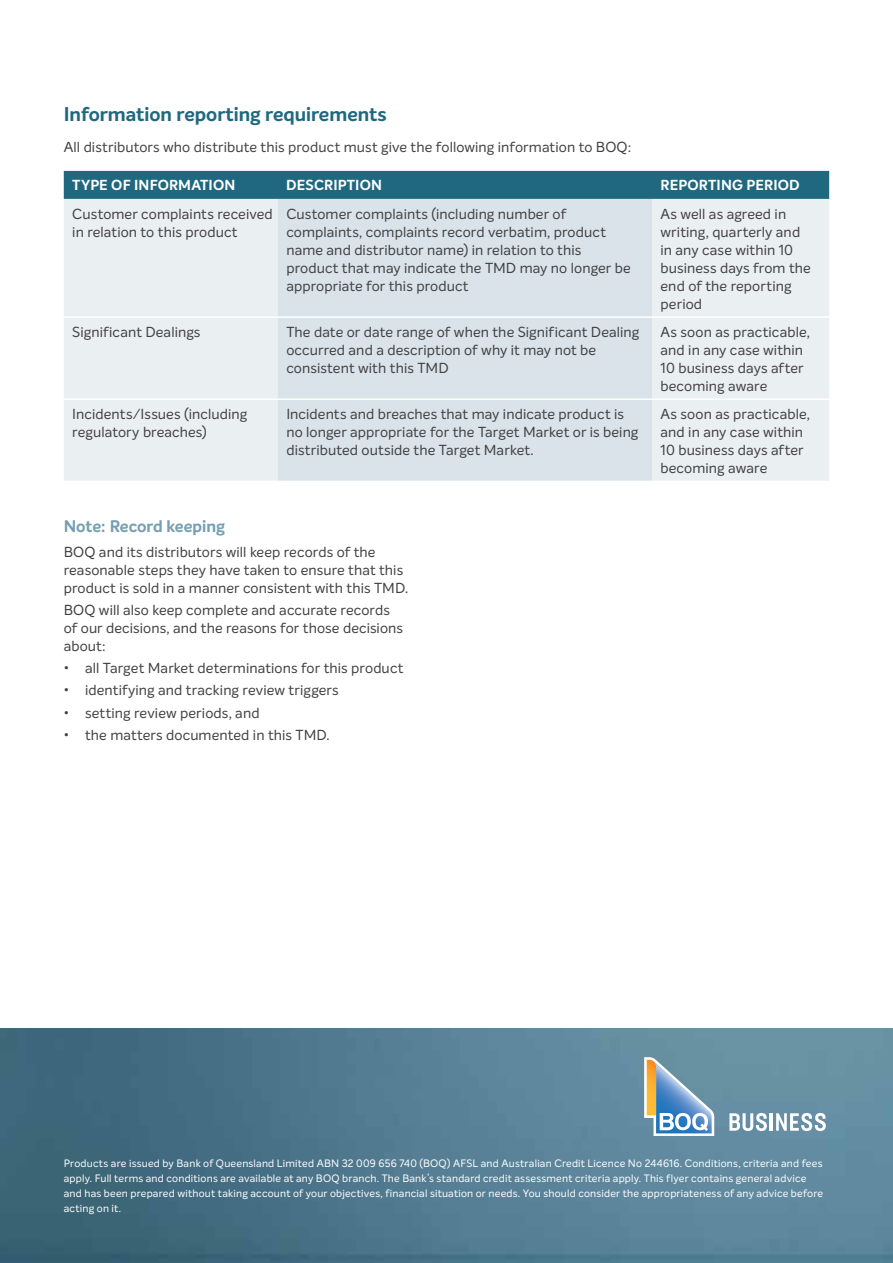
<style>
.page{position:relative;width:893px;height:1263px;background:#fff}
.page>*{position:absolute;margin:0;border:0;box-sizing:border-box;transform-origin:0 0}
.t1{font:700 19.5px "Intelo";color:#1f687f}
.t2{font:700 16.5px "Intelo";letter-spacing:-.005em;color:#759fb1}
.t3{font:14.25px/18px "Intelo";letter-spacing:.005em;color:#414042}
.t4{font:700 14.25px "Intelo";letter-spacing:.01em;color:#fff}
.t5{font:10.5px/15px "Intelo";letter-spacing:.02em;color:#fff}
</style>
<div class="page">
<img style="left:0;top:1029px;width:893px;height:234px">
<svg style="left:729px;top:1113px;width:38px;height:18px"></svg>
<hr style="left:770px;top:1113px;width:3px;height:18px;background:#fff">
<svg style="left:776px;top:1113px;width:50px;height:18px"></svg>
<svg style="left:644px;top:1057px;width:70px;height:79px"></svg>
<div style="left:64px;top:171px;width:765px;height:28px;background:#1f687f"></div>
<div style="left:64px;top:199px;width:765px;height:282px;background:#eaeff2"></div>
<div style="left:278px;top:199px;width:374px;height:282px;background:#d9e3e9"></div>
<hr style="left:64px;top:316px;width:214px;height:2px;background:#fff">
<hr style="left:278px;top:316px;width:374px;height:2px;background:#fff">
<hr style="left:652px;top:316px;width:177px;height:2px;background:#fff">
<hr style="left:64px;top:398px;width:214px;height:2px;background:#fff">
<hr style="left:278px;top:398px;width:374px;height:2px;background:#fff">
<hr style="left:652px;top:398px;width:177px;height:2px;background:#fff">
<h1 class="t1" style="left:64px;top:102px;width:324px">Information reporting requirements</h1>
<p class="t3" style="left:64px;top:138px;width:569px">All distributors who distribute this product must give the following information to BOQ:</p>
<p class="t4" style="left:72px;top:176px;width:165px">TYPE OF INFORMATION</p>
<p class="t4" style="left:286px;top:176px;width:97px">DESCRIPTION</p>
<p class="t4" style="left:660px;top:176px;width:141px">REPORTING PERIOD</p>
<p class="t3" style="left:72px;top:205px;width:202px">Customer complaints received in relation to this product</p>
<p class="t3" style="left:286px;top:205px;width:346px">Customer complaints (including number of complaints, complaints record verbatim, product name and distributor name) in relation to this product that may indicate the TMD may no longer be appropriate for this product</p>
<p class="t3" style="left:660px;top:205px;width:152px">As well as agreed in writing, quarterly and in any case within 10 business days from the end of the reporting period</p>
<p class="t3" style="left:72px;top:323px;width:130px">Significant Dealings</p>
<p class="t3" style="left:286px;top:323px;width:354px">The date or date range of when the Significant Dealing occurred and a description of why it may not be consistent with this TMD</p>
<p class="t3" style="left:661px;top:323px;width:151px">As soon as practicable, and in any case within<br>10 business days after becoming aware</p>
<p class="t3" style="left:72px;top:405px;width:176px">Incidents/Issues (including regulatory breaches)</p>
<p class="t3" style="left:286px;top:405px;width:354px">Incidents and breaches that may indicate product is no longer appropriate for the Target Market or is being distributed outside the Target Market.</p>
<p class="t3" style="left:661px;top:405px;width:151px">As soon as practicable, and in any case within<br>10 business days after becoming aware</p>
<p class="t2" style="left:64px;top:516px;width:163px">Note: Record keeping</p>
<p class="t3" style="left:64px;top:542px;width:346px">BOQ and its distributors will keep records of the reasonable steps they have taken to ensure that this product is sold in a manner consistent with this TMD.</p>
<p class="t3" style="left:64px;top:601px;width:341px">BOQ will also keep complete and accurate records of our decisions, and the reasons for those decisions about:</p>
<p class="t3" style="left:64px;top:659px;width:341px">• all Target Market determinations for this product</p>
<p class="t3" style="left:64px;top:681px;width:277px">• identifying and tracking review triggers</p>
<p class="t3" style="left:64px;top:703px;width:197px">• setting review periods, and</p>
<p class="t3" style="left:64px;top:726px;width:267px">• the matters documented in this TMD.</p>
<p class="t5" style="left:64px;top:1156px;width:761px">Products are issued by Bank of Queensland Limited ABN 32 009 656 740 (BOQ) AFSL and Australian Credit Licence No 244616. Conditions, criteria and fees apply. Full terms and conditions are available at any BOQ branch. The Bank’s standard credit assessment criteria apply. This flyer contains general advice and has been prepared without taking account of your objectives, financial situation or needs. You should consider the appropriateness of any advice before acting on it.</p>
</div>
